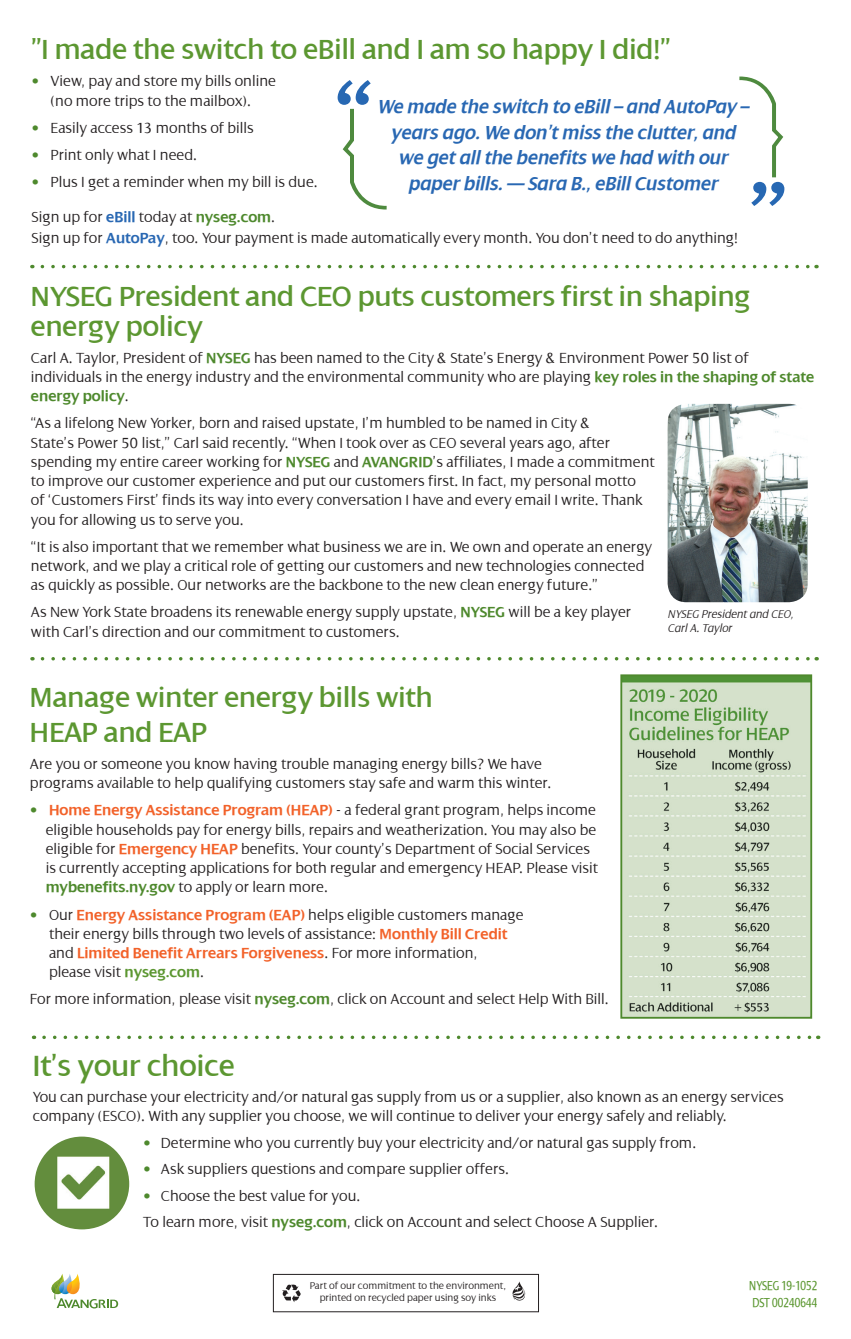
<style>
.page{position:relative;width:851px;height:1339px;background:#fff}
.page>*{position:absolute;margin:0;border:0;box-sizing:border-box;transform-origin:0 0}
.t1{font:extra-condensed 94.33px "Gloucester";color:#2768b3;scale:1.09 1}
.t2{font:extra-condensed 91.88px "Gloucester";color:#2768b3;scale:1.12 1}
.t3{font:31.5px "Dialog";color:#5c9731}
.t4{font:29.75px/35px "Dialog";color:#5c9731}
.t5{font:italic 600 20.3px/25.7px "Dialog";color:#2968b3;text-align:center}
.t6{font:300 15.75px/19.2px "Dialog";color:#231f20}
.t7{font:condensed 14px/16.8px "Dialog";color:#5c9731}
.t8{font:italic 300 12.25px/14px "Dialog";color:#231f20}
.t9{font:300 10.5px/12.6px "Dialog";color:#231f20;text-align:center}
.s1{color:#4e892d}
.s2{font-weight:600;color:#2968b3}
.s3{font-weight:600;color:#4e892d}
.s4{font-weight:600;color:#f2622a}
.s5{font-weight:600;color:#5c9731}
</style>
<div class="page">
<svg style="left:51px;top:1274px;width:67px;height:34px"></svg>
<svg style="left:282px;top:1284px;width:18px;height:18px"></svg>
<svg style="left:512px;top:1281px;width:13px;height:19px"></svg>
<div style="left:273px;top:1274px;width:266px;height:38px;border:1px solid #231f20"></div>
<img style="left:35px;top:1137px;width:93px;height:91px">
<div style="left:30px;top:1132px;width:103px;height:101px;border:4px solid #fff;border-radius:50%"></div>
<svg style="left:44px;top:1035px;width:774px;height:4px"></svg>
<img style="left:623px;top:677px;width:186px;height:339px">
<div style="left:620px;top:674px;width:192px;height:345px;border:2px solid #4e892d"></div>
<svg style="left:42px;top:265px;width:768px;height:3px"></svg>
<svg style="left:42px;top:657px;width:768px;height:3px"></svg>
<img style="left:667px;top:404px;width:140px;height:198px">
<svg style="left:342px;top:108px;width:45px;height:102px"></svg>
<svg style="left:739px;top:76px;width:45px;height:102px"></svg>
<h3 class="t4" style="left:32px;top:32px;width:640px">”I made the switch to eBill and I am so happy I did!”</h3>
<p class="t6" style="left:32px;top:72px;width:246px;text-align:center"><span class="s1">•</span> View, pay and store my bills online (no more trips to the mailbox).</p>
<p class="t6" style="left:32px;top:118px;width:224px"><span class="s1">•</span> Easily access 13 months of bills</p>
<p class="t6" style="left:32px;top:145px;width:167px"><span class="s1">•</span> Print only what I need.</p>
<p class="t6" style="left:32px;top:172px;width:288px"><span class="s1">•</span> Plus I get a reminder when my bill is due.</p>
<p class="t6" style="left:32px;top:206px;width:708px;line-height:21px">Sign up for <span class="s2">eBill</span> today at <span class="s3">nyseg.com</span>.<br>Sign up for <span class="s2">AutoPay</span>, too. Your payment is made automatically every month. You don’t need to do anything!</p>
<h1 class="t1" style="left:335px;top:64px;width:35px">‘‘</h1>
<p class="t5" style="left:377px;top:94px;width:373px">We made the switch to eBill – and AutoPay – years ago. We don’t miss the clutter, and we get all the benefits we had with our paper bills. — Sara B., eBill Customer</p>
<h2 class="t2" style="left:786px;top:222px;width:34px;rotate:-180deg">‘‘</h2>
<h3 class="t4" style="left:31px;top:282px;width:721px;line-height:29.8px">NYSEG President and CEO puts customers first in shaping energy policy</h3>
<p class="t6" style="left:31px;top:348px;width:784px">Carl A. Taylor, President of <span class="s3">NYSEG</span> has been named to the City &amp; State’s Energy &amp; Environment Power 50 list of individuals in the energy industry and the environmental community who are playing <span class="s3">key roles in the shaping of state energy policy</span>.</p>
<p class="t6" style="left:31px;top:414px;width:625px">“As a lifelong New Yorker, born and raised upstate, I’m humbled to be named in City &amp;<br>State’s Power 50 list,” Carl said recently. “When I took over as CEO several years ago, after spending my entire career working for <span class="s3">NYSEG</span> and <span class="s3">AVANGRID</span>’s affiliates, I made a commitment to improve our customer experience and put our customers first. In fact, my personal motto<br>of ‘Customers First’ finds its way into every conversation I have and every email I write. Thank you for allowing us to serve you.</p>
<p class="t6" style="left:31px;top:537px;width:622px">“It is also important that we remember what business we are in. We own and operate an energy network, and we play a critical role of getting our customers and new technologies connected as quickly as possible. Our networks are the backbone to the new clean energy future.”</p>
<p class="t6" style="left:31px;top:603px;width:602px">As New York State broadens its renewable energy supply upstate, <span class="s3">NYSEG</span> will be a key player with Carl’s direction and our commitment to customers.</p>
<p class="t8" style="left:667px;top:608px;width:127px">NYSEG President and CEO,<br>Carl A. Taylor</p>
<h3 class="t4" style="left:30px;top:680px;width:404px">Manage winter energy bills with<br>HEAP and EAP</h3>
<p class="t6" style="left:30px;top:754px;width:523px">Are you or someone you know having trouble managing energy bills? We have programs available to help qualifying customers stay safe and warm this winter.</p>
<p class="t6" style="left:46px;top:801px;width:554px;text-indent:-16px"><span class="s1">•</span> <span class="s4">Home Energy Assistance Program (HEAP)</span> - a federal grant program, helps income eligible households pay for energy bills, repairs and weatherization. You may also be eligible for <span class="s4">Emergency HEAP</span> benefits. Your county’s Department of Social Services is currently accepting applications for both regular and emergency HEAP. Please visit <span class="s3">mybenefits.ny.gov</span> to apply or learn more.</p>
<p class="t6" style="left:49px;top:905px;width:476px;text-indent:-19px"><span class="s1">•</span> Our <span class="s4">Energy Assistance Program (EAP)</span> helps eligible customers manage their energy bills through two levels of assistance: <span class="s4">Monthly Bill Credit </span>and <span class="s4">Limited Benefit Arrears Forgiveness</span>. For more information, please visit <span class="s5">nyseg.com</span>.</p>
<p class="t6" style="left:30px;top:990px;width:580px">For more information, please visit <span class="s3">nyseg.com</span>, click on Account and select Help With Bill.</p>
<h3 class="t3" style="left:33px;top:1049px;width:203px">It’s your choice</h3>
<p class="t6" style="left:33px;top:1087px;width:752px">You can purchase your electricity and/or natural gas supply from us or a supplier, also known as an energy services company (ESCO). With any supplier you choose, we will continue to deliver your energy safely and reliably.</p>
<p class="t6" style="left:143px;top:1133px;width:554px"><span class="s1">•</span> Determine who you currently buy your electricity and/or natural gas supply from.</p>
<p class="t6" style="left:143px;top:1160px;width:367px"><span class="s1">•</span> Ask suppliers questions and compare supplier offers.</p>
<p class="t6" style="left:143px;top:1183px;width:516px;line-height:25.6px"><span class="s1">•</span> Choose the best value for you.<br>To learn more, visit <span class="s3">nyseg.com</span>, click on Account and select Choose A Supplier.</p>
<p class="t9" style="left:310px;top:1279px;width:198px">Part of our commitment to the environment, printed on recycled paper using soy inks</p>
<p class="t7" style="left:749px;top:1277px;width:70px">NYSEG 19-1052<br>DST 00240644</p>
</div>
